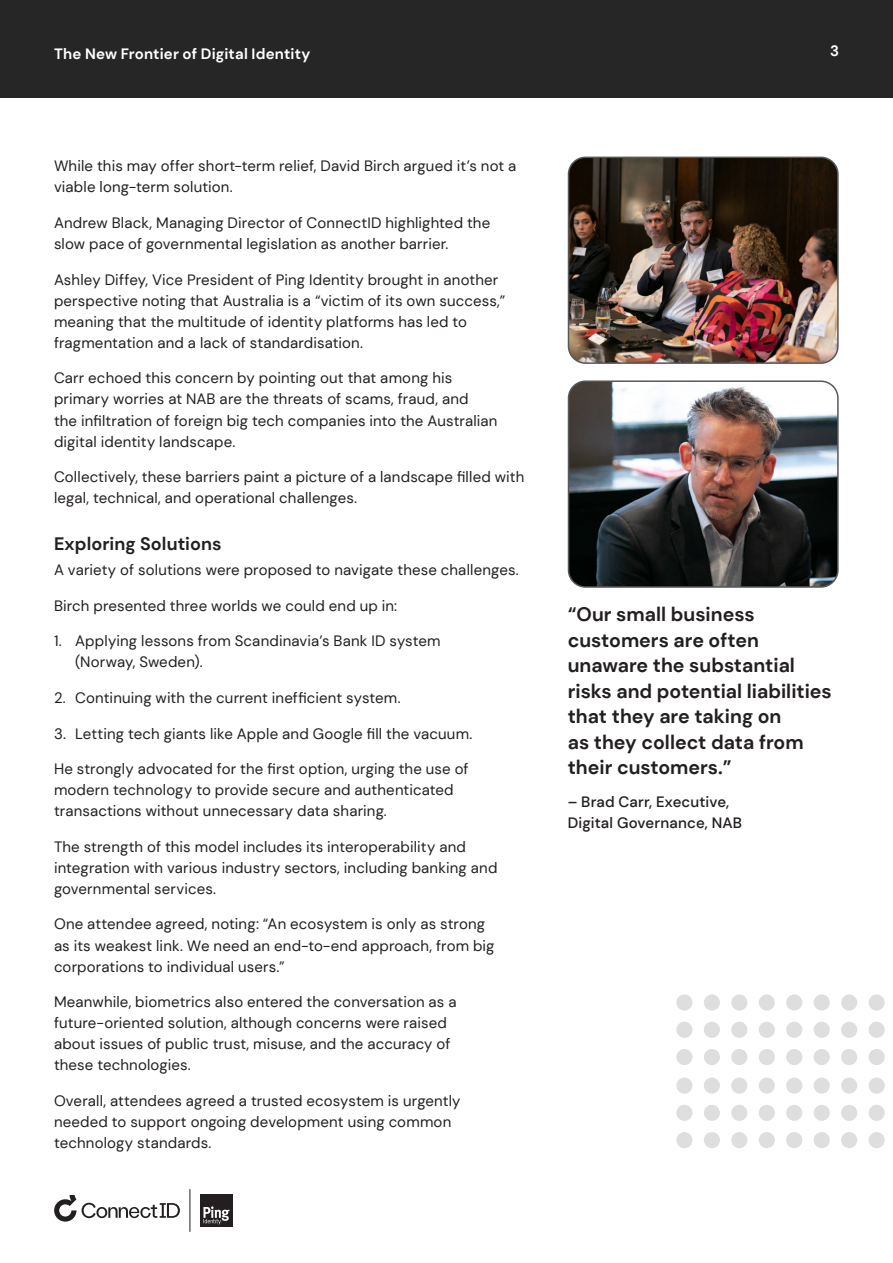
<style>
.page{position:relative;width:893px;height:1263px;background:#fff}
.page>*{position:absolute;margin:0;border:0;box-sizing:border-box;transform-origin:0 0}
.t1{font:700 19.5px/25.5px "DM Sans";color:#231f20}
.t2{font:700 18px "DM Sans";letter-spacing:.005em;color:#231f20}
.t3{font:15px/21px "DM Sans";letter-spacing:.01em;color:#231f20}
.t4{font:500 15px/20.2px "DM Sans";letter-spacing:.01em;color:#231f20}
.t5{font:700 15px "DM Sans";letter-spacing:.01em;color:#fff}
</style>
<div class="page">
<div style="left:0;top:0;width:893px;height:98px;background:#262626"></div>
<svg style="left:82px;top:1203px;width:98px;height:15px"></svg>
<svg style="left:54px;top:1195px;width:22px;height:26px"></svg>
<hr style="left:190px;top:1189px;width:1px;height:43px;background:#231f20">
<div style="left:200px;top:1194px;width:32px;height:33px;background:#231f20"></div>
<svg style="left:203px;top:1206px;width:27px;height:18px"></svg>
<img style="left:568px;top:157px;width:268px;height:204px">
<div style="left:568px;top:157px;width:271px;height:207px;border:2px solid #57585a;border-radius:17px"></div>
<img style="left:568px;top:383px;width:268px;height:202px">
<div style="left:568px;top:380px;width:271px;height:208px;border:2px solid #57585a;border-radius:17px"></div>
<div style="left:676px;top:994px;width:16px;height:16px;background:#dedede;border-radius:50%"></div>
<div style="left:704px;top:994px;width:16px;height:16px;background:#dedede;border-radius:50%"></div>
<div style="left:731px;top:994px;width:16px;height:16px;background:#dedede;border-radius:50%"></div>
<div style="left:759px;top:994px;width:16px;height:16px;background:#dedede;border-radius:50%"></div>
<div style="left:786px;top:994px;width:16px;height:16px;background:#dedede;border-radius:50%"></div>
<div style="left:814px;top:994px;width:16px;height:16px;background:#dedede;border-radius:50%"></div>
<div style="left:841px;top:994px;width:16px;height:16px;background:#dedede;border-radius:50%"></div>
<div style="left:869px;top:994px;width:16px;height:16px;background:#dedede;border-radius:50%"></div>
<div style="left:676px;top:1022px;width:16px;height:16px;background:#dedede;border-radius:50%"></div>
<div style="left:704px;top:1022px;width:16px;height:16px;background:#dedede;border-radius:50%"></div>
<div style="left:731px;top:1022px;width:16px;height:16px;background:#dedede;border-radius:50%"></div>
<div style="left:759px;top:1022px;width:16px;height:16px;background:#dedede;border-radius:50%"></div>
<div style="left:786px;top:1022px;width:16px;height:16px;background:#dedede;border-radius:50%"></div>
<div style="left:814px;top:1022px;width:16px;height:16px;background:#dedede;border-radius:50%"></div>
<div style="left:841px;top:1022px;width:16px;height:16px;background:#dedede;border-radius:50%"></div>
<div style="left:869px;top:1022px;width:16px;height:16px;background:#dedede;border-radius:50%"></div>
<div style="left:676px;top:1049px;width:16px;height:16px;background:#dedede;border-radius:50%"></div>
<div style="left:704px;top:1049px;width:16px;height:16px;background:#dedede;border-radius:50%"></div>
<div style="left:731px;top:1049px;width:16px;height:16px;background:#dedede;border-radius:50%"></div>
<div style="left:759px;top:1049px;width:16px;height:16px;background:#dedede;border-radius:50%"></div>
<div style="left:786px;top:1049px;width:16px;height:16px;background:#dedede;border-radius:50%"></div>
<div style="left:814px;top:1049px;width:16px;height:16px;background:#dedede;border-radius:50%"></div>
<div style="left:841px;top:1049px;width:16px;height:16px;background:#dedede;border-radius:50%"></div>
<div style="left:869px;top:1049px;width:16px;height:16px;background:#dedede;border-radius:50%"></div>
<div style="left:676px;top:1077px;width:16px;height:17px;background:#dedede;border-radius:50%"></div>
<div style="left:704px;top:1077px;width:16px;height:17px;background:#dedede;border-radius:50%"></div>
<div style="left:731px;top:1077px;width:16px;height:17px;background:#dedede;border-radius:50%"></div>
<div style="left:759px;top:1077px;width:16px;height:17px;background:#dedede;border-radius:50%"></div>
<div style="left:786px;top:1077px;width:16px;height:17px;background:#dedede;border-radius:50%"></div>
<div style="left:814px;top:1077px;width:16px;height:17px;background:#dedede;border-radius:50%"></div>
<div style="left:841px;top:1077px;width:16px;height:17px;background:#dedede;border-radius:50%"></div>
<div style="left:869px;top:1077px;width:16px;height:17px;background:#dedede;border-radius:50%"></div>
<div style="left:676px;top:1105px;width:16px;height:16px;background:#dedede;border-radius:50%"></div>
<div style="left:704px;top:1105px;width:16px;height:16px;background:#dedede;border-radius:50%"></div>
<div style="left:731px;top:1105px;width:16px;height:16px;background:#dedede;border-radius:50%"></div>
<div style="left:759px;top:1105px;width:16px;height:16px;background:#dedede;border-radius:50%"></div>
<div style="left:786px;top:1105px;width:16px;height:16px;background:#dedede;border-radius:50%"></div>
<div style="left:814px;top:1105px;width:16px;height:16px;background:#dedede;border-radius:50%"></div>
<div style="left:841px;top:1105px;width:16px;height:16px;background:#dedede;border-radius:50%"></div>
<div style="left:869px;top:1105px;width:16px;height:16px;background:#dedede;border-radius:50%"></div>
<div style="left:676px;top:1132px;width:16px;height:16px;background:#dedede;border-radius:50%"></div>
<div style="left:704px;top:1132px;width:16px;height:16px;background:#dedede;border-radius:50%"></div>
<div style="left:731px;top:1132px;width:16px;height:16px;background:#dedede;border-radius:50%"></div>
<div style="left:759px;top:1132px;width:16px;height:16px;background:#dedede;border-radius:50%"></div>
<div style="left:786px;top:1132px;width:16px;height:16px;background:#dedede;border-radius:50%"></div>
<div style="left:814px;top:1132px;width:16px;height:16px;background:#dedede;border-radius:50%"></div>
<div style="left:841px;top:1132px;width:16px;height:16px;background:#dedede;border-radius:50%"></div>
<div style="left:869px;top:1132px;width:16px;height:16px;background:#dedede;border-radius:50%"></div>
<p class="t5" style="left:54px;top:44px;width:258px">The New Frontier of Digital Identity</p>
<p class="t5" style="left:830px;top:42px;width:10px">3</p>
<p class="t3" style="left:54px;top:156px;width:464px">While this may offer short-term relief, David Birch argued it’s not a viable long-term solution.</p>
<p class="t3" style="left:54px;top:212px;width:438px">Andrew Black, Managing Director of ConnectID highlighted the slow pace of governmental legislation as another barrier.</p>
<p class="t3" style="left:54px;top:269px;width:453px">Ashley Diffey, Vice President of Ping Identity brought in another perspective noting that Australia is a “victim of its own success,” meaning that the multitude of identity platforms has led to fragmentation and a lack of standardisation.</p>
<p class="t3" style="left:54px;top:368px;width:445px">Carr echoed this concern by pointing out that among his primary worries at NAB are the threats of scams, fraud, and<br>the infiltration of foreign big tech companies into the Australian digital identity landscape.</p>
<p class="t3" style="left:54px;top:466px;width:472px">Collectively, these barriers paint a picture of a landscape filled with legal, technical, and operational challenges.</p>
<p class="t2" style="left:54px;top:532px;width:169px">Exploring Solutions</p>
<p class="t3" style="left:54px;top:559px;width:466px">A variety of solutions were proposed to navigate these challenges.</p>
<p class="t3" style="left:54px;top:595px;width:345px">Birch presented three worlds we could end up in:</p>
<p class="t3" style="left:75px;top:630px;width:367px;text-indent:-21px">1. Applying lessons from Scandinavia’s Bank ID system (Norway, Sweden).</p>
<p class="t3" style="left:54px;top:687px;width:348px">2. Continuing with the current inefficient system.</p>
<p class="t3" style="left:54px;top:723px;width:420px">3. Letting tech giants like Apple and Google fill the vacuum.</p>
<p class="t3" style="left:54px;top:758px;width:416px">He strongly advocated for the first option, urging the use of modern technology to provide secure and authenticated transactions without unnecessary data sharing.</p>
<p class="t3" style="left:54px;top:836px;width:445px">The strength of this model includes its interoperability and integration with various industry sectors, including banking and governmental services.</p>
<p class="t3" style="left:54px;top:913px;width:442px">One attendee agreed, noting: “An ecosystem is only as strong as its weakest link. We need an end-to-end approach, from big corporations to individual users.”</p>
<p class="t3" style="left:54px;top:991px;width:404px">Meanwhile, biometrics also entered the conversation as a future-oriented solution, although concerns were raised about issues of public trust, misuse, and the accuracy of these technologies.</p>
<p class="t3" style="left:54px;top:1090px;width:408px">Overall, attendees agreed a trusted ecosystem is urgently needed to support ongoing development using common technology standards.</p>
<h1 class="t1" style="left:568px;top:602px;width:266px">“Our small business customers are often unaware the substantial risks and potential liabilities that they are taking on<br>as they collect data from their customers.”</h1>
<p class="t4" style="left:568px;top:792px;width:176px">– Brad Carr, Executive,<br>Digital Governance, NAB</p>
</div>
